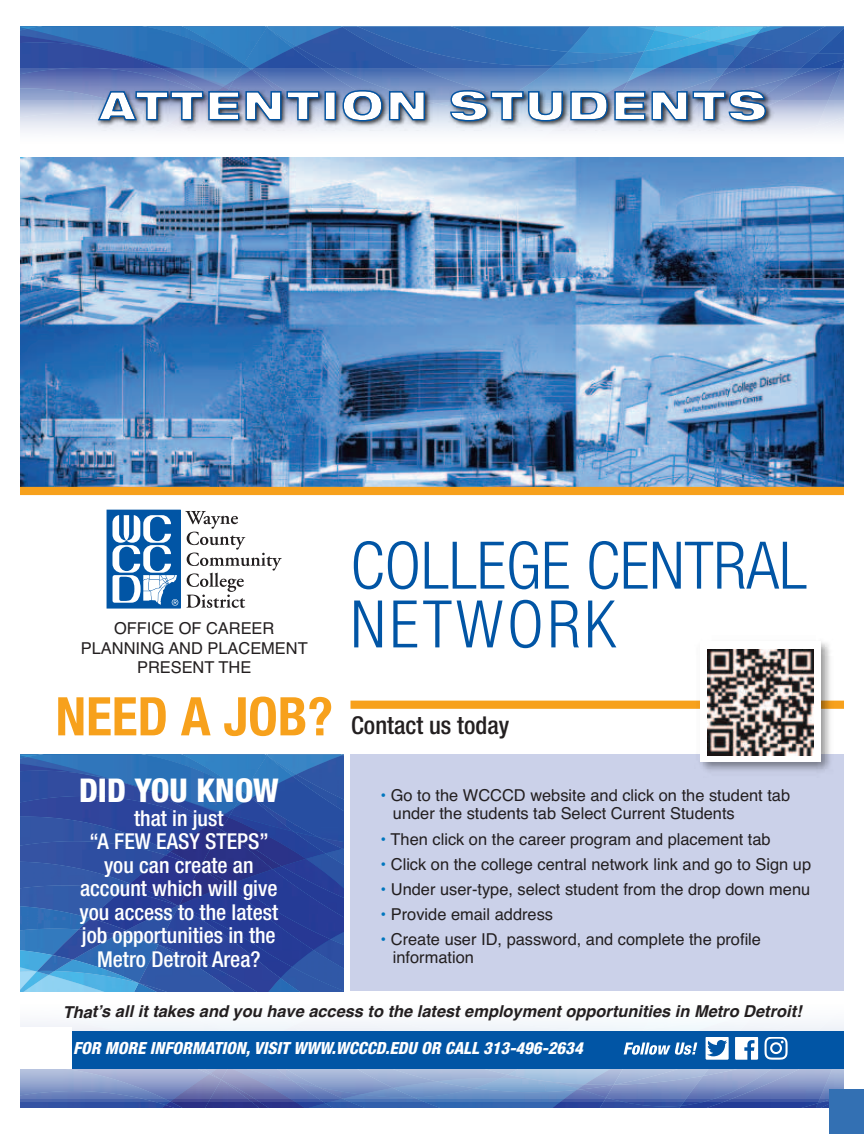
<style>
.page{position:relative;width:864px;height:1134px;background:#fff}
.page>*{position:absolute;margin:0;border:0;box-sizing:border-box;transform-origin:0 0}
.t1{font:300 condensed 65.55px/58.8px "Helvetica Neue";color:#0155a5}
.t2{font:800 condensed 32.85px "Helvetica Neue";color:#fff}
.t3{font:500 condensed 24.6px "Helvetica Neue";color:#231f20}
.t4{font:500 condensed 21.9px/23.5px "Helvetica Neue";color:#fff;text-align:center}
.t5{font:italic 800 condensed 16.8px "Helvetica Neue";color:#fff}
.t6{font:16.35px/19.6px "Helvetica";color:#231f20}
.t7{font:italic 700 16.35px "Helvetica";color:#231f20}
.s1{font-weight:700;font-size:53.25px;color:#f7a11c}
.s2{color:#0076be}
</style>
<div class="page">
<div style="left:107px;top:510px;width:73px;height:98px;background:#0155a5"></div>
<div style="left:107px;top:510px;width:74px;height:98px;border:1px solid #0155a5"></div>
<svg style="left:185px;top:511px;width:97px;height:97px"></svg>
<svg style="left:113px;top:515px;width:65px;height:91px"></svg>
<div style="left:351px;top:701px;width:493px;height:8px;background:#f7a11c"></div>
<svg style="left:20px;top:755px;width:324px;height:236px;background:#2f53a4"></svg>
<img style="left:211px;top:815px;width:18px;height:15px">
<div style="left:351px;top:755px;width:493px;height:236px;background:#cbd1e9"></div>
<svg style="left:20px;top:1022px;width:824px;height:85px;background:#5784bd"></svg>
<img style="left:694px;top:642px;width:142px;height:130px">
<div style="left:700px;top:641px;width:120px;height:120px;background:#fff"></div>
<img style="left:707px;top:649px;width:106px;height:106px">
<img style="left:20px;top:157px;width:824px;height:330px">
<div style="left:20px;top:487px;width:824px;height:8px;background:#f7a11c"></div>
<svg style="left:20px;top:27px;width:824px;height:106px;background:#7195c5"></svg>
<div style="left:4px;top:1027px;width:68px;height:42px;background:#fff"></div>
<div style="left:829px;top:1089px;width:35px;height:45px;background:#3370b3"></div>
<p class="t6" style="left:81px;top:620px;width:228px;text-align:center">OFFICE OF CAREER<br>PLANNING AND PLACEMENT<br>PRESENT THE</p>
<p class="t1" style="left:351px;top:542px;width:458px">COLLEGE CENTRAL<br>NETWORK</p>
<p class="t3" style="left:56px;top:717px;width:455px"><span class="s1">NEED A JOB?</span> Contact us today</p>
<p class="t2" style="left:79px;top:779px;width:201px">DID YOU KNOW</p>
<p class="t4" style="left:79px;top:808px;width:200px">that in just<br>“A FEW EASY STEPS” you can create an account which will give you access to the latest job opportunities in the<br>Metro Detroit Area?</p>
<p class="t6" style="left:393px;top:788px;width:399px;line-height:18.3px;text-indent:-12px"><span class="s2">•</span> Go to the WCCCD website and click on the student tab under the students tab Select Current Students</p>
<p class="t6" style="left:381px;top:831px;width:392px"><span class="s2">•</span> Then click on the career program and placement tab</p>
<p class="t6" style="left:381px;top:856px;width:432px"><span class="s2">•</span> Click on the college central network link and go to Sign up</p>
<p class="t6" style="left:381px;top:881px;width:431px"><span class="s2">•</span> Under user-type, select student from the drop down menu</p>
<p class="t6" style="left:381px;top:906px;width:174px"><span class="s2">•</span> Provide email address</p>
<p class="t6" style="left:393px;top:932px;width:370px;line-height:18.3px;text-indent:-12px"><span class="s2">•</span> Create user ID, password, and complete the profile information</p>
<p class="t7" style="left:63px;top:1006px;width:740px">That’s all it takes and you have access to the latest employment opportunities in Metro Detroit!</p>
<p class="t5" style="left:73px;top:1042px;width:514px">FOR MORE INFORMATION,VISIT WWW.WCCCD.EDU OR CALL 313-496-2634</p>
</div>
